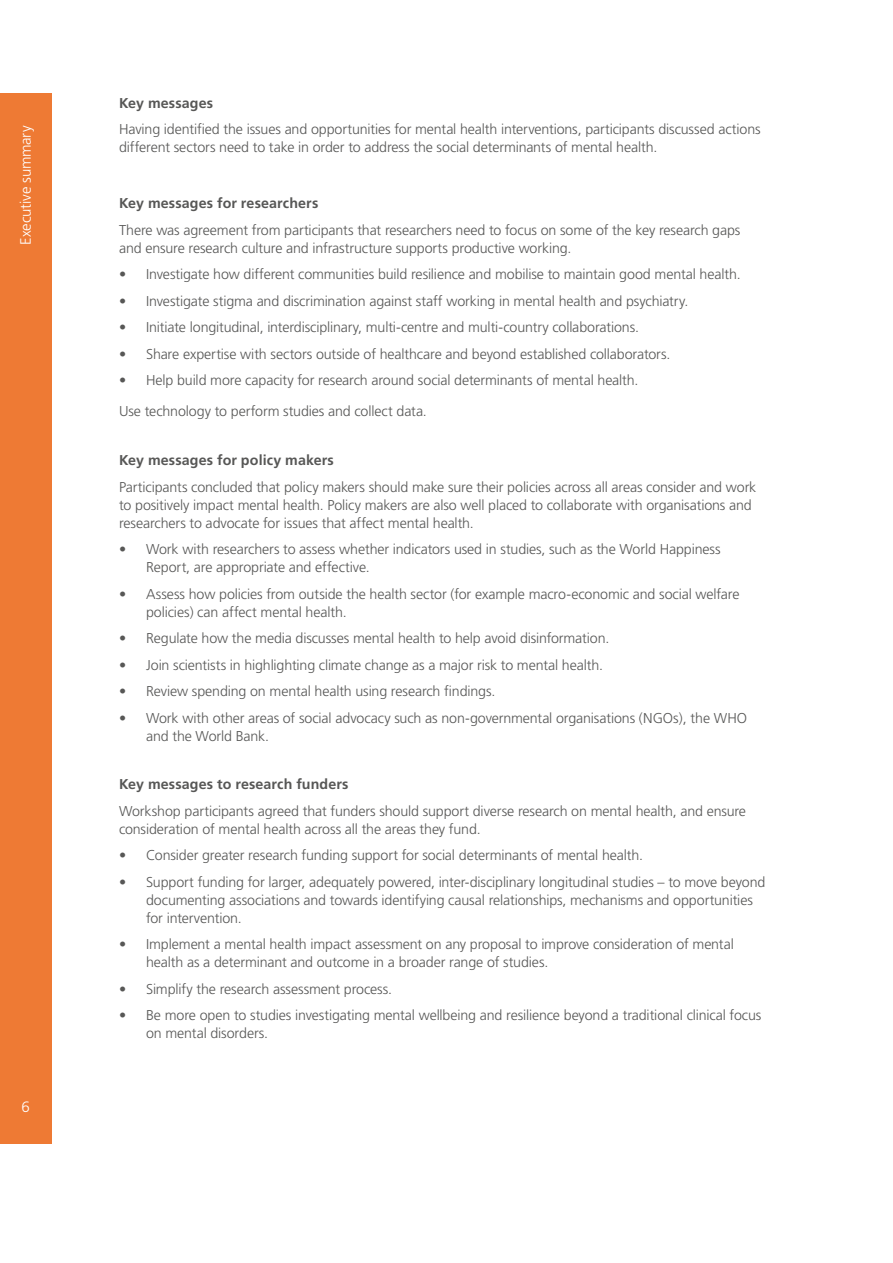
<style>
.page{position:relative;width:893px;height:1263px;background:#fff}
.page>*{position:absolute;margin:0;border:0;box-sizing:border-box;transform-origin:0 0}
.t1{font:300 15px "Frutiger";letter-spacing:-.015em;color:#fff}
.t2{font:300 14.25px/18px "Frutiger";letter-spacing:-.01em;color:#575756}
.t3{font:700 14.25px "Frutiger";letter-spacing:.01em;color:#575756}
</style>
<div class="page">
<div style="left:0;top:94px;width:51px;height:1050px;background:#ee7a34"></div>
<p class="t1" style="left:17px;top:245px;width:121px;rotate:-90deg">Executive summary</p>
<p class="t1" style="left:21px;top:1098px;width:10px">6</p>
<p class="t3" style="left:119px;top:94px;width:96px">Key messages</p>
<p class="t2" style="left:119px;top:120px;width:643px">Having identified the issues and opportunities for mental health interventions, participants discussed actions different sectors need to take in order to address the social determinants of mental health.</p>
<p class="t3" style="left:119px;top:195px;width:201px">Key messages for researchers</p>
<p class="t2" style="left:119px;top:221px;width:623px">There was agreement from participants that researchers need to focus on some of the key research gaps and ensure research culture and infrastructure supports productive working.</p>
<p class="t2" style="left:119px;top:265px;width:623px">• Investigate how different communities build resilience and mobilise to maintain good mental health.</p>
<p class="t2" style="left:119px;top:292px;width:571px">• Investigate stigma and discrimination against staff working in mental health and psychiatry.</p>
<p class="t2" style="left:119px;top:318px;width:521px">• Initiate longitudinal, interdisciplinary, multi-centre and multi-country collaborations.</p>
<p class="t2" style="left:119px;top:345px;width:553px">• Share expertise with sectors outside of healthcare and beyond established collaborators.</p>
<p class="t2" style="left:119px;top:365px;width:521px;line-height:30.8px">• Help build more capacity for research around social determinants of mental health.<br>Use technology to perform studies and collect data.</p>
<p class="t3" style="left:119px;top:452px;width:216px">Key messages for policy makers</p>
<p class="t2" style="left:119px;top:477px;width:639px">Participants concluded that policy makers should make sure their policies across all areas consider and work to positively impact mental health. Policy makers are also well placed to collaborate with organisations and researchers to advocate for issues that affect mental health.</p>
<p class="t2" style="left:146px;top:540px;width:576px;text-indent:-27px">• Work with researchers to assess whether indicators used in studies, such as the World Happiness<br>Report, are appropriate and effective.</p>
<p class="t2" style="left:146px;top:585px;width:595px;text-indent:-27px">• Assess how policies from outside the health sector (for example macro-economic and social welfare policies) can affect mental health.</p>
<p class="t2" style="left:119px;top:629px;width:492px">• Regulate how the media discusses mental health to help avoid disinformation.</p>
<p class="t2" style="left:119px;top:656px;width:485px">• Join scientists in highlighting climate change as a major risk to mental health.</p>
<p class="t2" style="left:119px;top:682px;width:378px">• Review spending on mental health using research findings.</p>
<p class="t2" style="left:146px;top:709px;width:603px;text-indent:-27px">• Work with other areas of social advocacy such as non-governmental organisations (NGOs), the WHO and the World Bank.</p>
<p class="t3" style="left:119px;top:776px;width:231px">Key messages to research funders</p>
<p class="t2" style="left:119px;top:802px;width:628px">Workshop participants agreed that funders should support diverse research on mental health, and ensure consideration of mental health across all the areas they fund.</p>
<p class="t2" style="left:119px;top:846px;width:525px">• Consider greater research funding support for social determinants of mental health.</p>
<p class="t2" style="left:146px;top:873px;width:621px;text-indent:-27px">• Support funding for larger, adequately powered, inter-disciplinary longitudinal studies – to move beyond documenting associations and towards identifying causal relationships, mechanisms and opportunities for intervention.</p>
<p class="t2" style="left:146px;top:935px;width:589px;text-indent:-27px">• Implement a mental health impact assessment on any proposal to improve consideration of mental health as a determinant and outcome in a broader range of studies.</p>
<p class="t2" style="left:119px;top:980px;width:275px">• Simplify the research assessment process.</p>
<p class="t2" style="left:146px;top:1006px;width:617px;text-indent:-27px">• Be more open to studies investigating mental wellbeing and resilience beyond a traditional clinical focus on mental disorders.</p>
</div>
